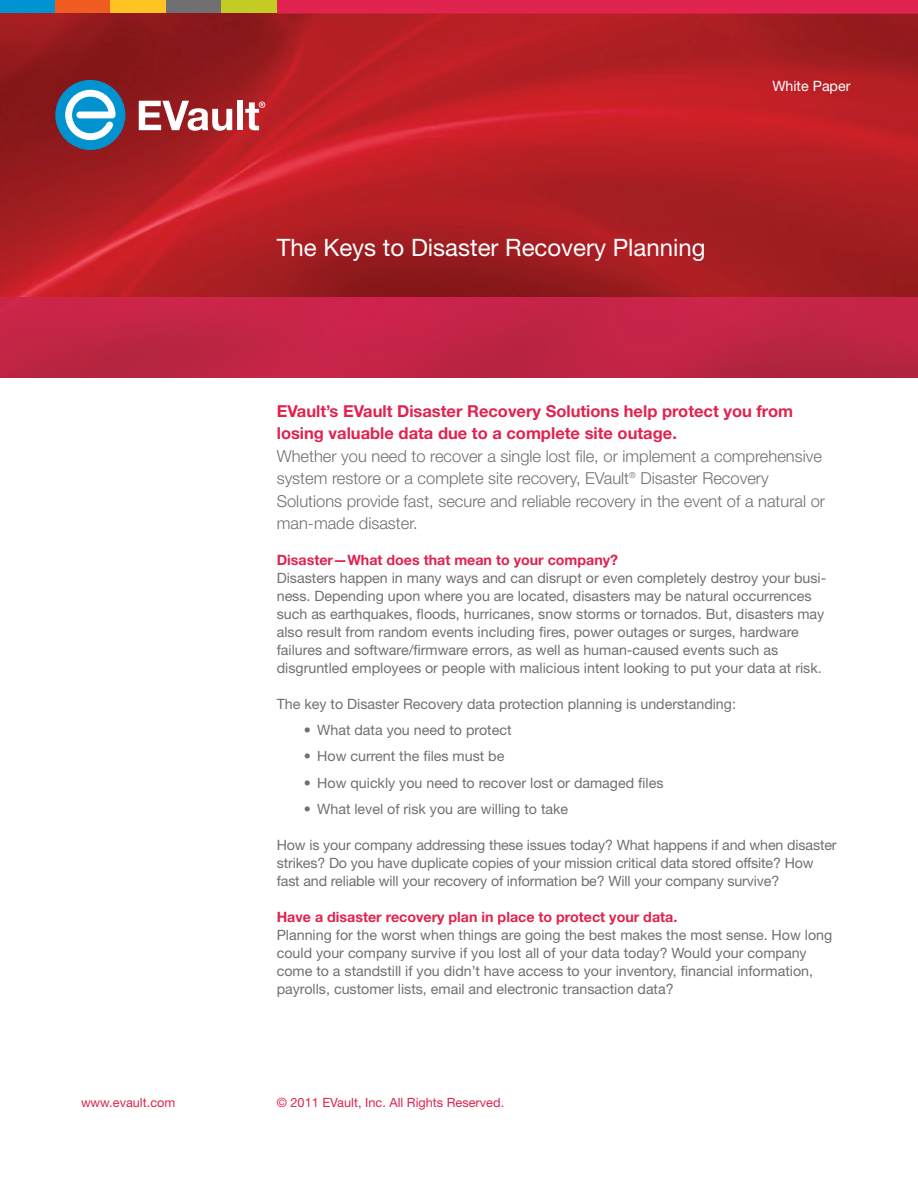
<style>
.page{position:relative;width:918px;height:1188px;background:#fff}
.page>*{position:absolute;margin:0;border:0;box-sizing:border-box;transform-origin:0 0}
.Headline{font:24px "Helvetica Neue LT Std";color:#fff}
.Intro_Type{font:300 16.5px/22.5px "Helvetica Neue LT Std";color:#706f72}
.Intro_Type-2{font:700 16.5px/22.5px "Helvetica Neue LT Std";color:#e0234f}
.Body_9_5_12{font:14.25px/18px "Helvetica Neue LT Std";color:#706f72}
.Body_Bullet_Indent_w{font:14.25px "Helvetica Neue LT Std";color:#706f72}
.Body_9_5_12-2{font:700 14.25px "Helvetica Neue LT Std";color:#e0234f}
.Body_9_5_12_with__07{font:14.25px "Helvetica Neue LT Std";color:#706f72}
.Body_Bullet_Indent_l{font:14.25px "Helvetica Neue LT Std";color:#706f72}
.Header_9_5_12{font:14.25px "Helvetica Neue LT Std";color:#fff}
.t1{font:12.75px "Helvetica Neue LT Std";color:#e0234f}
</style>
<div class="page">
<img style="left:0;top:14px;width:918px;height:283px">
<div style="left:55px;top:80px;width:70px;height:70px;background:#0093d0;border-radius:50%"></div>
<svg style="left:65px;top:90px;width:51px;height:50px"></svg>
<svg style="left:139px;top:101px;width:93px;height:30px"></svg>
<div style="left:237px;top:101px;width:6px;height:29px;background:#fff"></div>
<svg style="left:245px;top:102px;width:20px;height:28px"></svg>
<div style="left:0;top:0;width:55px;height:14px;background:#0093d0"></div>
<div style="left:55px;top:0;width:56px;height:14px;background:#f15c22"></div>
<div style="left:277px;top:0;width:641px;height:14px;background:#e0234f"></div>
<div style="left:111px;top:0;width:55px;height:14px;background:#ffc424"></div>
<div style="left:166px;top:0;width:55px;height:14px;background:#706f72"></div>
<div style="left:221px;top:0;width:56px;height:14px;background:#c2cc23"></div>
<img style="left:0;top:297px;width:918px;height:81px">
<p class="Headline" style="left:277px;top:234px;width:430px">The Keys to Disaster Recovery Planning</p>
<p class="Header_9_5_12" style="left:772px;top:78px;width:80px">White Paper</p>
<p class="Intro_Type-2" style="left:277px;top:399px;width:518px">EVault’s EVault Disaster Recovery Solutions help protect you from losing valuable data due to a complete site outage.</p>
<p class="Intro_Type" style="left:277px;top:444px;width:550px">Whether you need to recover a single lost file, or implement a comprehensive system restore or a complete site recovery, EVault<sup>®</sup> Disaster Recovery Solutions provide fast, secure and reliable recovery in the event of a natural or man-made disaster.</p>
<p class="Body_9_5_12-2" style="left:277px;top:551px;width:343px">Disaster—What does that mean to your company?</p>
<p class="Body_9_5_12" style="left:277px;top:569px;width:551px">Disasters happen in many ways and can disrupt or even completely destroy your busi&shy;ness. Depending upon where you are located, disasters may be natural occurrences such as earthquakes, floods, hurricanes, snow storms or tornados. But, disasters may also result from random events including fires, power outages or surges, hardware failures and software/firmware errors, as well as human-caused events such as disgruntled employees or people with malicious intent looking to put your data at risk.</p>
<p class="Body_9_5_12_with__07" style="left:277px;top:696px;width:461px">The key to Disaster Recovery data protection planning is understanding:</p>
<p class="Body_Bullet_Indent_w" style="left:304px;top:722px;width:209px">• What data you need to protect</p>
<p class="Body_Bullet_Indent_w" style="left:304px;top:748px;width:202px">• How current the files must be</p>
<p class="Body_Bullet_Indent_w" style="left:304px;top:774px;width:361px">• How quickly you need to recover lost or damaged files</p>
<p class="Body_Bullet_Indent_l" style="left:304px;top:800px;width:266px">• What level of risk you are willing to take</p>
<p class="Body_9_5_12" style="left:277px;top:835px;width:561px">How is your company addressing these issues today? What happens if and when disaster strikes? Do you have duplicate copies of your mission critical data stored offsite? How fast and reliable will your recovery of information be? Will your company survive?</p>
<p class="Body_9_5_12-2" style="left:277px;top:908px;width:402px">Have a disaster recovery plan in place to protect your data.</p>
<p class="Body_9_5_12" style="left:277px;top:925px;width:557px">Planning for the worst when things are going the best makes the most sense. How long could your company survive if you lost all of your data today? Would your company come to a standstill if you didn’t have access to your inventory, financial information, payrolls, customer lists, email and electronic transaction data?</p>
<p class="t1" style="left:81px;top:1095px;width:96px">www.evault.com</p>
<p class="t1" style="left:277px;top:1095px;width:229px">© 2011 EVault, Inc. All Rights Reserved.</p>
</div>
